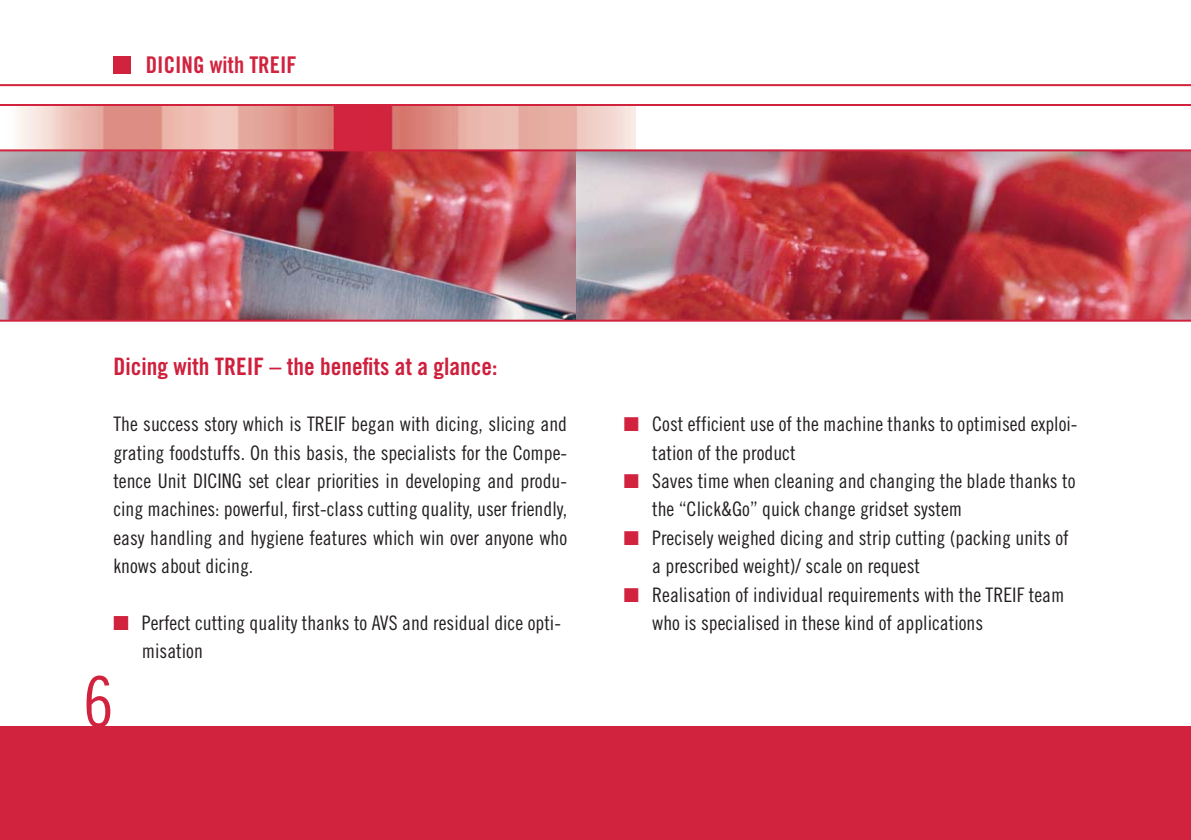
<style>
.page{position:relative;width:1191px;height:840px;background:#fff}
.page>*{position:absolute;margin:0;border:0;box-sizing:border-box;transform-origin:0 0}
.t1{font:70px "Trade Gothic Cond Eighteen";color:#d1223e}
.t2{font:24px "Trade Gothic Bold Cond Twenty";color:#cf1f3c}
.t3{font:23px "Trade Gothic Bold Cond Twenty";color:#d1223e}
.t4{font:20px/28.4px "Trade Gothic Cond Eighteen";color:#231f20}
</style>
<div class="page">
<img style="left:575px;top:151px;width:616px;height:168px">
<img style="left:0;top:151px;width:575px;height:168px">
<hr style="left:0;top:84px;width:1191px;height:2px;background:#d1223e">
<hr style="left:0;top:319px;width:1191px;height:2px;background:#d1223e">
<div style="left:113px;top:56px;width:17px;height:17px;background:#d1223e"></div>
<div style="left:0;top:726px;width:1191px;height:113px;background:#d1223e"></div>
<img style="left:17px;top:106px;width:619px;height:43px">
<hr style="left:0;top:104px;width:1191px;height:2px;background:#d1223e">
<hr style="left:0;top:149px;width:1191px;height:2px;background:#d1223e">
<p class="t3" style="left:146px;top:57px;width:152px">DICING with TREIF</p>
<p class="t2" style="left:113px;top:357px;width:385px">Dicing with TREIF – the benefits at a glance:</p>
<p class="t4" style="left:113px;top:411px;width:455px;text-align:justify">The success story which is TREIF began with dicing, slicing and grating foodstuffs. On this basis, the specialists for the Compe&shy;tence Unit DICING set clear priorities in developing and produ&shy;cing machines: powerful, first-class cutting quality, user friendly, easy handling and hygiene features which win over anyone who knows about dicing.</p>
<p class="t4" style="left:142px;top:610px;width:421px">Perfect cutting quality thanks to AVS and residual dice opti&shy;misation</p>
<h1 class="t1" style="left:83px;top:675px;width:33px">6</h1>
<p class="t4" style="left:652px;top:411px;width:427px">Cost efficient use of the machine thanks to optimised exploi&shy;tation of the product<br>Saves time when cleaning and changing the blade thanks to the “Click&amp;Go” quick change gridset system<br>Precisely weighed dicing and strip cutting (packing units of a prescribed weight)/ scale on request<br>Realisation of individual requirements with the TREIF team who is specialised in these kind of applications</p>
</div>
